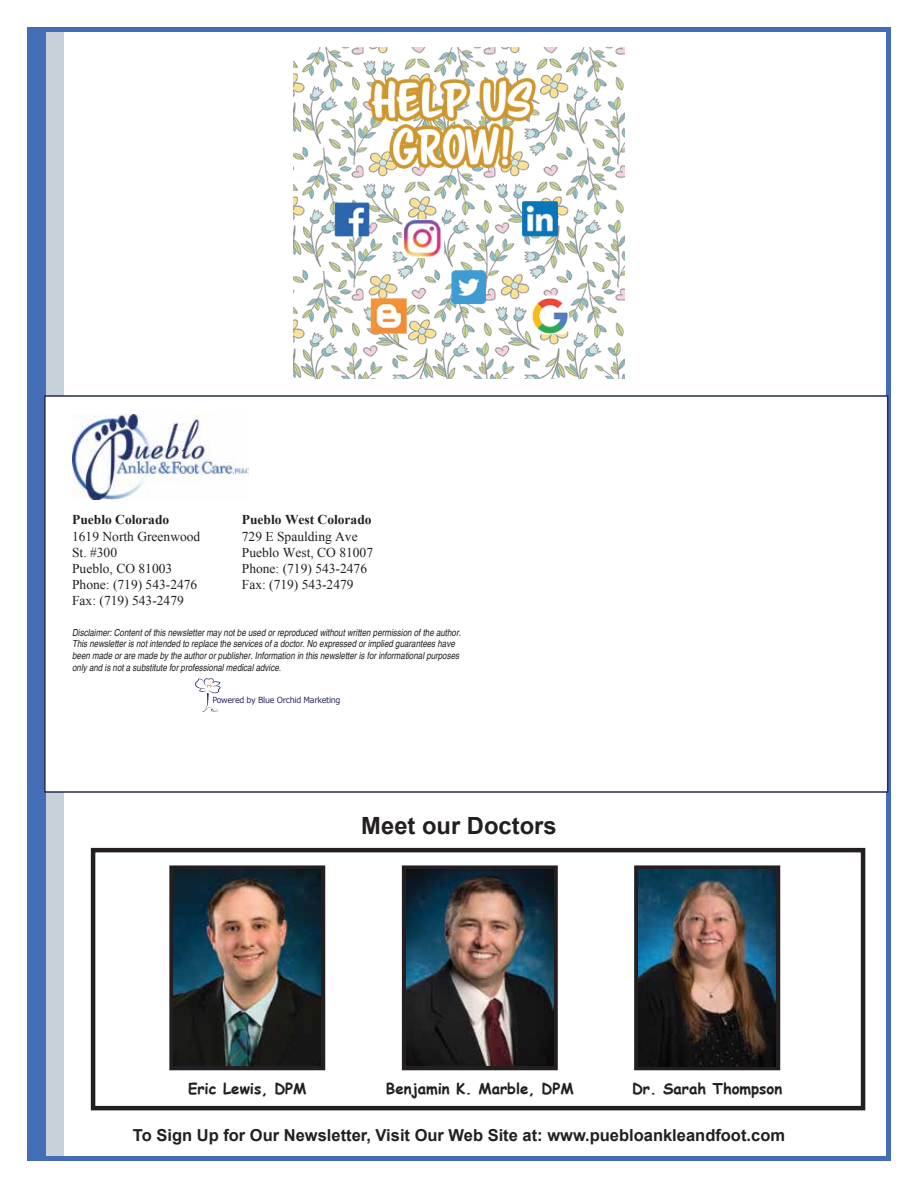
<style>
.page{position:relative;width:918px;height:1188px;background:#fff}
.page>*{position:absolute;margin:0;border:0;box-sizing:border-box;transform-origin:0 0}
.t1{font:700 23.7px "Arial";color:#231f20}
.t2{font:700 16.5px "Arial";color:#231f20}
.t3{font:700 15px "Comic Sans MS";color:#231f20}
.t4{font:13.5px/16.2px "Times New Roman";color:#231f20}
.t5{font:700 13.5px "Times New Roman";color:#231f20}
.t6{font:italic condensed 9.75px/11.7px "Helvetica";color:#231f20}
.t7{font:8.4px "Verdana";letter-spacing:-.04em;color:#282661;scale:.95 1}
</style>
<div class="page">
<div style="left:402px;top:865px;width:156px;height:205px;border:9px solid #231f20"></div>
<img style="left:406px;top:870px;width:147px;height:196px">
<svg style="left:169px;top:865px;width:156px;height:205px"></svg>
<img style="left:174px;top:870px;width:147px;height:196px">
<div style="left:634px;top:865px;width:146px;height:205px;border:9px solid #231f20"></div>
<img style="left:638px;top:870px;width:138px;height:196px">
<div style="left:46px;top:27px;width:18px;height:1134px;background:#c6d2d8"></div>
<div style="left:27px;top:27px;width:19px;height:1134px;background:#436eb6"></div>
<hr style="left:887px;top:27px;width:4px;height:1134px;background:#436eb6">
<hr style="left:27px;top:1157px;width:864px;height:4px;background:#436eb6">
<hr style="left:27px;top:27px;width:864px;height:4px;background:#436eb6">
<div style="left:44px;top:395px;width:844px;height:398px;background:#fff;border:2px solid #25285f"></div>
<img style="left:72px;top:414px;width:177px;height:86px">
<svg style="left:195px;top:678px;width:26px;height:34px"></svg>
<div style="left:91px;top:848px;width:774px;height:262px;border:4px solid #231f20"></div>
<img style="left:293px;top:47px;width:332px;height:331px">
<h3 class="t5" style="left:72px;top:511px;width:99px">Pueblo Colorado</h3>
<h3 class="t4" style="left:72px;top:528px;width:130px">1619 North Greenwood<br>St. #300<br>Pueblo, CO 81003<br>Phone: (719) 543-2476<br>Fax: (719) 543-2479</h3>
<h3 class="t5" style="left:242px;top:511px;width:131px">Pueblo West Colorado</h3>
<h3 class="t4" style="left:242px;top:528px;width:133px">729 E Spaulding Ave<br>Pueblo West, CO 81007<br>Phone: (719) 543-2476<br>Fax: (719) 543-2479</h3>
<p class="t6" style="left:72px;top:626px;width:390px">Disclaimer: Content of this newsletter may not be used or reproduced without written permission of the author.<br>This newsletter is not intended to replace the services of a doctor. No expressed or implied guarantees have been made or are made by the author or publisher. Information in this newsletter is for informational purposes only and is not a substitute for professional medical advice.</p>
<p class="t7" style="left:213px;top:695px;width:136px">Powered by Blue Orchid Marketing</p>
<h1 class="t1" style="left:361px;top:810px;width:197px">Meet our Doctors</h1>
<h3 class="t3" style="left:188px;top:1078px;width:120px">Eric Lewis, DPM</h3>
<h3 class="t3" style="left:386px;top:1078px;width:189px">Benjamin K. Marble, DPM</h3>
<h3 class="t3" style="left:632px;top:1078px;width:152px">Dr. Sarah Thompson</h3>
<h2 class="t2" style="left:133px;top:1124px;width:654px">To Sign Up for Our Newsletter, Visit Our Web Site at: www.puebloankleandfoot.com</h2>
</div>
